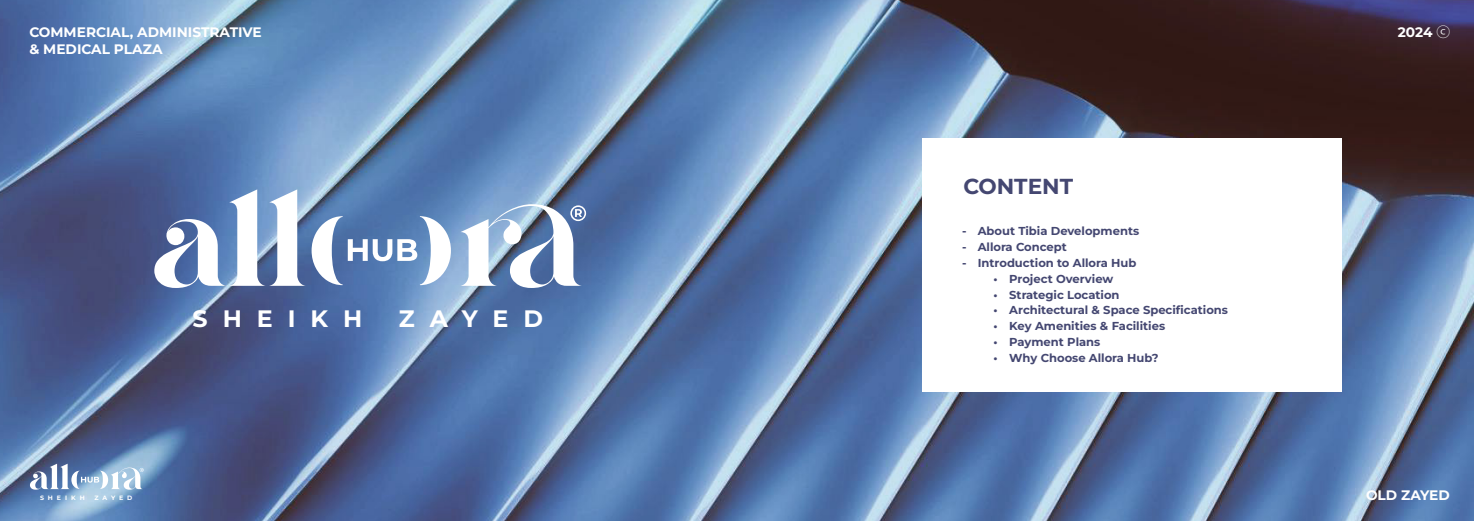
<style>
.page{position:relative;width:1474px;height:521px;background:#fff}
.page>*{position:absolute;margin:0;border:0;box-sizing:border-box;transform-origin:0 0}
.t1{font:700 23.71px "Montserrat";letter-spacing:.63em;color:#fff}
.t2{font:700 21.7px "Montserrat";color:#444771}
.t3{font:700 13.74px "Montserrat";color:#fff}
.t4{font:700 11.55px "Montserrat";color:#444771}
.t5{font:700 6.3px "Montserrat";letter-spacing:.63em;color:#fff}
.s1{font-family:"Koz Go Pr 6 N";font-weight:400}
</style>
<div class="page">
<img style="left:0;top:0;width:1473px;height:521px">
<div style="left:922px;top:138px;width:420px;height:253px;background:#fff"></div>
<svg style="left:311px;top:216px;width:31px;height:69px"></svg>
<svg style="left:348px;top:216px;width:103px;height:69px"></svg>
<svg style="left:154px;top:189px;width:151px;height:99px"></svg>
<svg style="left:460px;top:204px;width:126px;height:84px"></svg>
<svg style="left:30px;top:464px;width:114px;height:26px"></svg>
<p class="t3" style="left:29px;top:23px;width:234px">COMMERCIAL, ADMINISTRATIVE</p>
<p class="t3" style="left:1397px;top:22px;width:54px">2024 <span class="s1">ⓒ</span></p>
<p class="t3" style="left:29px;top:39px;width:135px">&amp; MEDICAL PLAZA</p>
<h1 class="t1" style="left:193px;top:301px;width:171px">SHEIKH</h1>
<h1 class="t1" style="left:399px;top:301px;width:146px">ZAYED</h1>
<p class="t5" style="left:40px;top:493px;width:46px">SHEIKH</p>
<p class="t5" style="left:94px;top:493px;width:39px">ZAYED</p>
<h2 class="t2" style="left:963px;top:170px;width:111px">CONTENT</h2>
<p class="t4" style="left:962px;top:223px;width:179px">- About Tibia Developments</p>
<p class="t4" style="left:962px;top:239px;width:106px">- Allora Concept</p>
<p class="t4" style="left:962px;top:254px;width:176px">- Introduction to Allora Hub</p>
<p class="t4" style="left:993px;top:270px;width:121px">• Project Overview</p>
<p class="t4" style="left:993px;top:286px;width:128px">• Strategic Location</p>
<p class="t4" style="left:993px;top:302px;width:236px">• Architectural &amp; Space Specifications</p>
<p class="t4" style="left:993px;top:318px;width:173px">• Key Amenities &amp; Facilities</p>
<p class="t4" style="left:993px;top:334px;width:108px">• Payment Plans</p>
<p class="t4" style="left:993px;top:349px;width:167px">• Why Choose Allora Hub?</p>
<p class="t3" style="left:1365px;top:486px;width:85px">OLD ZAYED</p>
</div>
